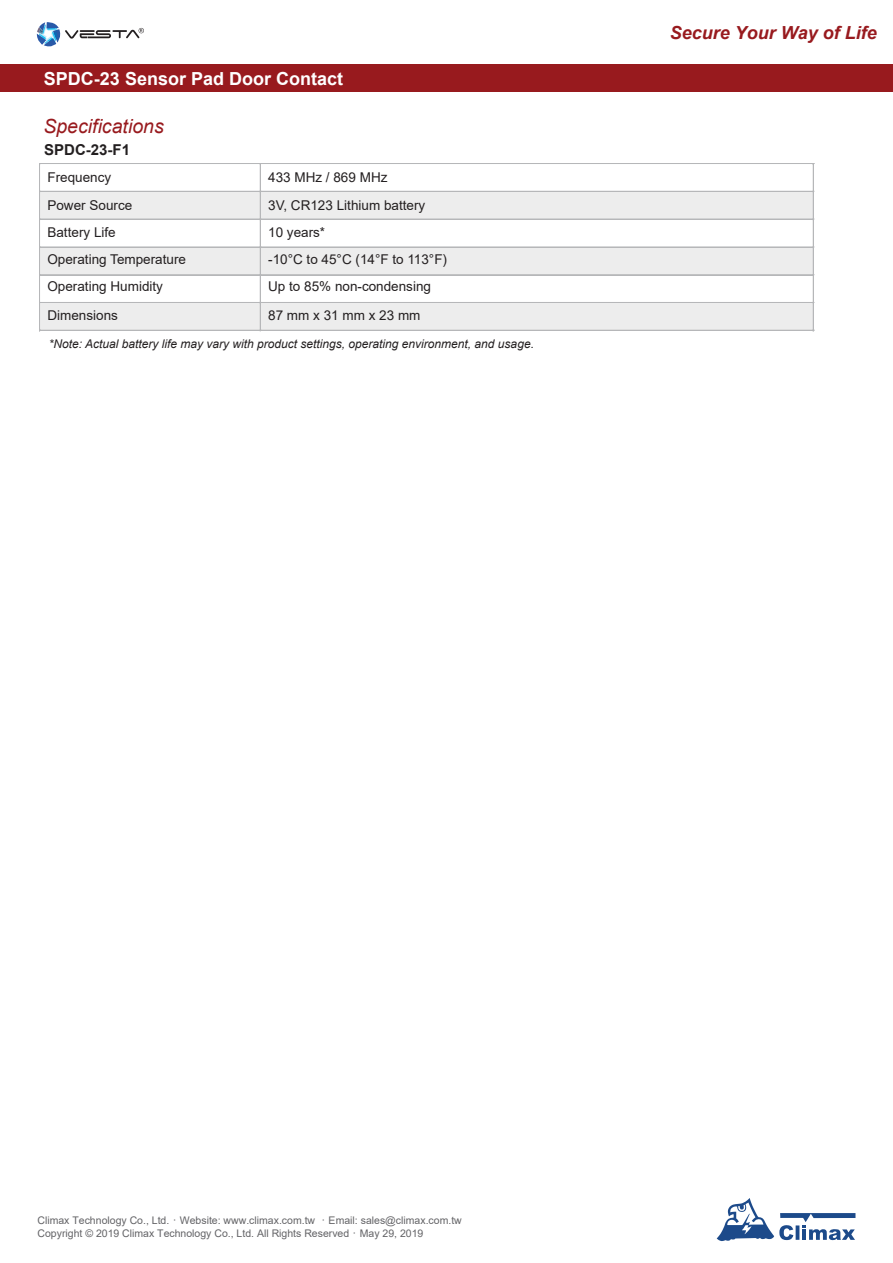
<style>
.page{position:relative;width:893px;height:1263px;background:#fff}
.page>*{position:absolute;margin:0;border:0;box-sizing:border-box;transform-origin:0 0}
.t1{font:italic 19.5px "Arial";color:#981a1e}
.t2{font:700 18px "Arial";color:#fff}
.t3{font:italic 700 18px "Arial";color:#981a1e}
.t4{font:700 15px "Arial";color:#231f20}
.t5{font:13.5px/27px "Arial";color:#231f20}
.t6{font:italic 12px "Arial";color:#231f20}
.t7{font:10.5px/12.6px "Arial";color:#636366}
.s1{font-family:"Adobe Ming Std";font-weight:300}
</style>
<div class="page">
<hr style="left:40px;top:164px;width:220px;height:1px;background:#b6b7b9">
<hr style="left:40px;top:163px;width:220px;height:1px;background:#b6b7b9">
<hr style="left:261px;top:164px;width:552px;height:1px;background:#b6b7b9">
<hr style="left:261px;top:163px;width:552px;height:1px;background:#b6b7b9">
<div style="left:40px;top:192px;width:8px;height:27px;background:#ededed"></div>
<div style="left:252px;top:192px;width:8px;height:27px;background:#ededed"></div>
<div style="left:48px;top:192px;width:204px;height:27px;background:#ededed"></div>
<div style="left:261px;top:192px;width:8px;height:27px;background:#ededed"></div>
<div style="left:805px;top:192px;width:8px;height:27px;background:#ededed"></div>
<div style="left:269px;top:192px;width:536px;height:27px;background:#ededed"></div>
<hr style="left:40px;top:191px;width:220px;height:1px;background:#b6b7b9">
<hr style="left:261px;top:191px;width:552px;height:1px;background:#b6b7b9">
<hr style="left:40px;top:219px;width:220px;height:1px;background:#b6b7b9">
<hr style="left:261px;top:219px;width:552px;height:1px;background:#b6b7b9">
<div style="left:40px;top:248px;width:8px;height:27px;background:#ededed"></div>
<div style="left:252px;top:248px;width:8px;height:27px;background:#ededed"></div>
<div style="left:48px;top:248px;width:204px;height:27px;background:#ededed"></div>
<div style="left:261px;top:248px;width:8px;height:27px;background:#ededed"></div>
<div style="left:805px;top:248px;width:8px;height:27px;background:#ededed"></div>
<div style="left:269px;top:248px;width:536px;height:27px;background:#ededed"></div>
<hr style="left:40px;top:247px;width:220px;height:1px;background:#b6b7b9">
<hr style="left:261px;top:247px;width:552px;height:1px;background:#b6b7b9">
<hr style="left:40px;top:275px;width:220px;height:1px;background:#b6b7b9">
<hr style="left:40px;top:274px;width:220px;height:1px;background:#b6b7b9">
<hr style="left:261px;top:275px;width:552px;height:1px;background:#b6b7b9">
<hr style="left:261px;top:274px;width:552px;height:1px;background:#b6b7b9">
<div style="left:40px;top:303px;width:8px;height:27px;background:#ededed"></div>
<div style="left:252px;top:303px;width:8px;height:27px;background:#ededed"></div>
<div style="left:48px;top:303px;width:204px;height:27px;background:#ededed"></div>
<div style="left:261px;top:303px;width:8px;height:27px;background:#ededed"></div>
<div style="left:805px;top:303px;width:8px;height:27px;background:#ededed"></div>
<div style="left:269px;top:303px;width:536px;height:27px;background:#ededed"></div>
<hr style="left:40px;top:302px;width:220px;height:1px;background:#b6b7b9">
<hr style="left:261px;top:302px;width:552px;height:1px;background:#b6b7b9">
<svg style="left:39px;top:163px;width:2px;height:168px"></svg>
<hr style="left:40px;top:330px;width:220px;height:1px;background:#b6b7b9">
<svg style="left:260px;top:163px;width:1px;height:168px"></svg>
<hr style="left:261px;top:330px;width:552px;height:1px;background:#b6b7b9">
<svg style="left:813px;top:163px;width:1px;height:168px"></svg>
<svg style="left:717px;top:1198px;width:138px;height:43px"></svg>
<div style="left:0;top:64px;width:893px;height:28px;background:#981a1e"></div>
<svg style="left:37px;top:22px;width:107px;height:25px"></svg>
<h2 class="t2" style="left:44px;top:66px;width:301px">SPDC-23 Sensor Pad Door Contact</h2>
<h1 class="t1" style="left:43px;top:114px;width:122px">Specifications</h1>
<p class="t4" style="left:44px;top:139px;width:87px">SPDC-23-F1</p>
<p class="t5" style="left:268px;top:163px;width:159px;line-height:28.5px">433 MHz / 869 MHz<br>3V, CR123 Lithium battery</p>
<p class="t5" style="left:268px;top:219px;width:180px">10 years*<br>-10°C to 45°C (14°F to 113°F)<br>Up to 85% non-condensing</p>
<p class="t5" style="left:268px;top:301px;width:154px">87 mm x 31 mm x 23 mm</p>
<p class="t6" style="left:49px;top:336px;width:487px">*Note: Actual battery life may vary with product settings, operating environment, and usage.</p>
<p class="t5" style="left:47px;top:163px;width:86px;line-height:28.5px">Frequency<br>Power Source</p>
<p class="t5" style="left:47px;top:219px;width:140px">Battery Life<br>Operating Temperature<br>Operating Humidity</p>
<p class="t5" style="left:47px;top:301px;width:72px">Dimensions</p>
<h2 class="t3" style="left:670px;top:20px;width:209px">Secure Your Way of Life</h2>
<p class="t7" style="left:37px;top:1214px;width:426px">Climax Technology Co., Ltd.<span class="s1">．</span>Website: www.climax.com.tw <span class="s1">．</span>Email: sales@climax.com.tw<br>Copyright © 2019 Climax Technology Co., Ltd. All Rights Reserved<span class="s1">．</span>May 29, 2019</p>
</div>
